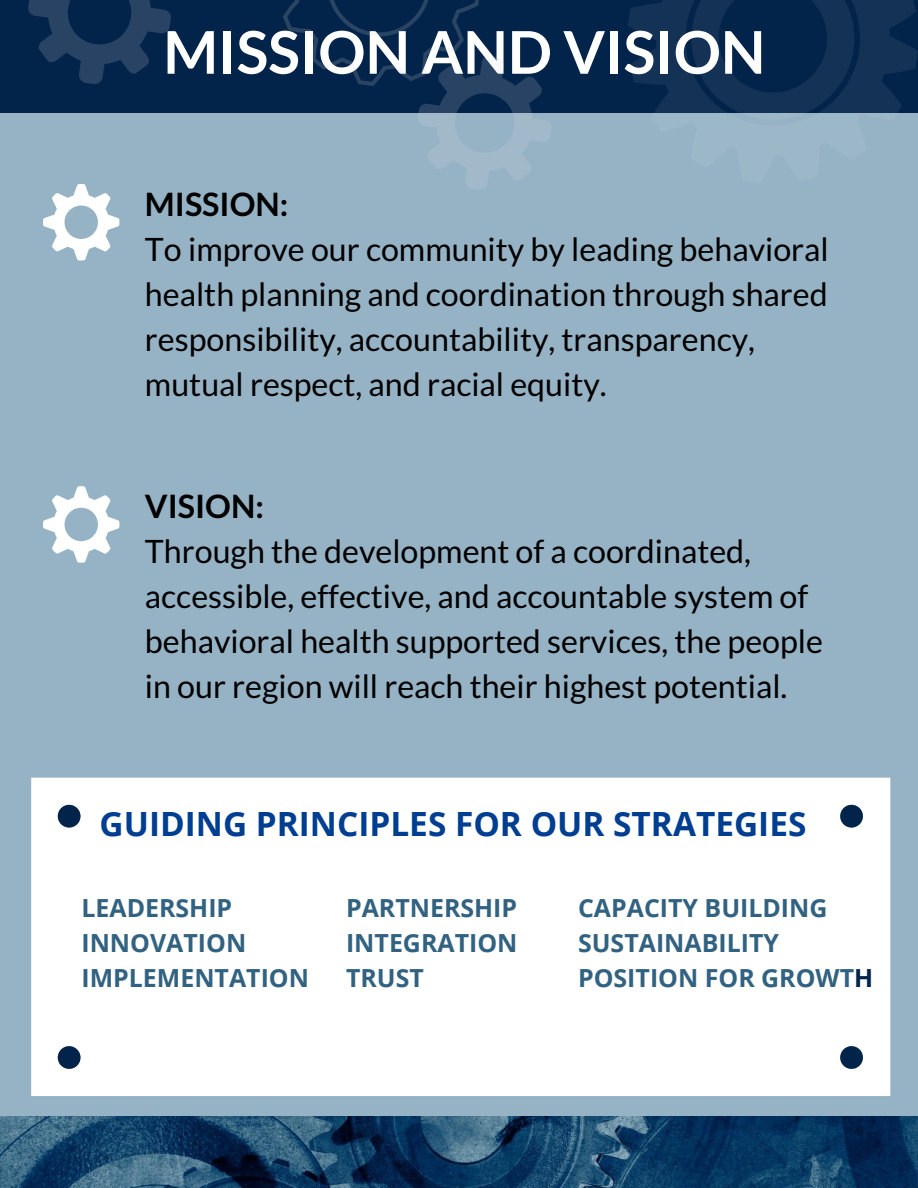
<style>
.page{position:relative;width:918px;height:1188px;background:#95b3c5}
.page>*{position:absolute;margin:0;border:0;box-sizing:border-box;transform-origin:0 0}
.t1{font:700 58.95px "Lato";color:#fff}
.t2{font:700 33.45px "Open Sans";color:#003e92}
.t3{font:32.25px/45px "Lato";color:#000}
.t4{font:700 32.25px "Lato";color:#000}
.t5{font:700 24.9px/34.8px "Open Sans";color:#326281}
.s1{color:#03244a}
</style>
<div class="page">
<svg style="left:43px;top:184px;width:76px;height:76px"></svg>
<svg style="left:43px;top:486px;width:76px;height:77px"></svg>
<div style="left:0;top:0;width:918px;height:112px;background:#03244a"></div>
<img style="left:0;top:1117px;width:918px;height:71px">
<div style="left:31px;top:778px;width:859px;height:318px;background:#fff"></div>
<div style="left:58px;top:805px;width:22px;height:23px;background:#03244a;border-radius:50%"></div>
<div style="left:840px;top:805px;width:23px;height:23px;background:#03244a;border-radius:50%"></div>
<div style="left:840px;top:1046px;width:23px;height:23px;background:#03244a;border-radius:50%"></div>
<div style="left:58px;top:1046px;width:22px;height:23px;background:#03244a;border-radius:50%"></div>
<svg style="left:628px;top:0;width:290px;height:113px;fill:#133256"></svg>
<svg style="left:691px;top:0;width:163px;height:113px"></svg>
<svg style="left:28px;top:0;width:143px;height:84px"></svg>
<svg style="left:277px;top:0;width:301px;height:189px"></svg>
<h1 class="t1" style="left:163px;top:16px;width:604px">MISSION AND VISION</h1>
<p class="t4" style="left:145px;top:184px;width:145px">MISSION:</p>
<p class="t3" style="left:145px;top:226px;width:685px">To improve our community by leading behavioral health planning and coordination through shared responsibility, accountability, transparency, mutual respect, and racial equity.</p>
<p class="t4" style="left:145px;top:486px;width:120px">VISION:</p>
<p class="t3" style="left:145px;top:528px;width:679px">Through the development of a coordinated, accessible, effective, and accountable system of behavioral health supported services, the people in our region will reach their highest potential.</p>
<p class="t2" style="left:100px;top:800px;width:708px">GUIDING PRINCIPLES FOR OUR STRATEGIES</p>
<p class="t5" style="left:81px;top:890px;width:229px">LEADERSHIP<br>INNOVATION<br>IMPLEMENTATION</p>
<p class="t5" style="left:346px;top:890px;width:173px;text-align:justify">PARTNERSHIP INTEGRATION TRUST</p>
<p class="t5" style="left:578px;top:890px;width:297px">CAPACITY BUILDING<br>SUSTAINABILITY<br>POSITION FOR GROWT<span class="s1">H</span></p>
</div>
